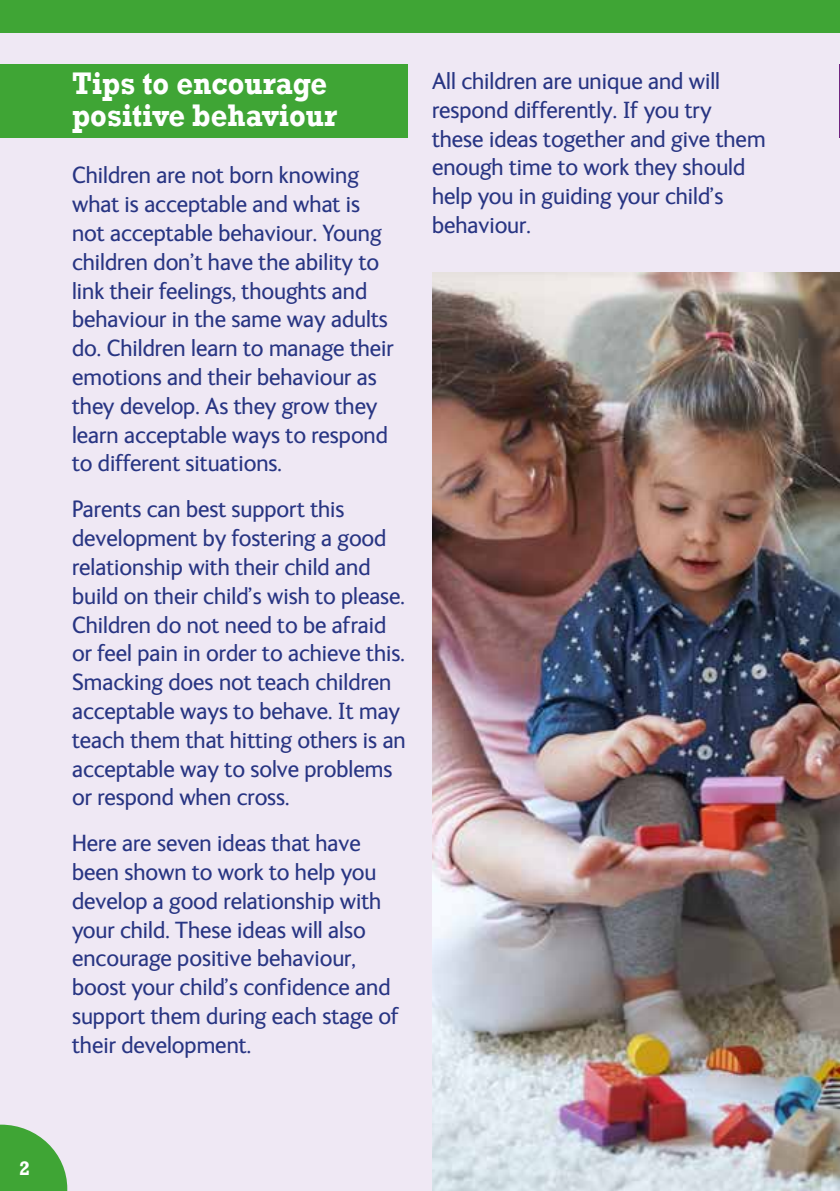
<style>
.page{position:relative;width:840px;height:1191px;background:#fff}
.page>*{position:absolute;margin:0;border:0;box-sizing:border-box;transform-origin:0 0}
.t1{font:700 32px/32px "Rockwell";color:#fff;scale:.91 1}
.t2{font:24px/28.8px "FS Ingrid";color:#283583}
.t3{font:700 20px "Rockwell";color:#fff}
</style>
<div class="page">
<hr style="left:839px;top:0;width:1px;height:1191px;background:#d9f1f3">
<div style="left:0;top:0;width:839px;height:1191px;background:#efe8f4"></div>
<div style="left:0;top:0;width:839px;height:32px;background:#3fa535"></div>
<img style="left:432px;top:272px;width:407px;height:919px">
<div style="left:0;top:64px;width:408px;height:73px;background:#3fa535"></div>
<hr style="left:839px;top:64px;width:1px;height:73px;background:#732281">
<svg style="left:0;top:1124px;width:67px;height:67px"></svg>
<p class="t3" style="left:19px;top:1156px;width:13px">2</p>
<h1 class="t1" style="left:72px;top:67px;width:292px">Tips to encourage positive behaviour</h1>
<p class="t2" style="left:72px;top:161px;width:323px">Children are not born knowing what is acceptable and what is not acceptable behaviour. Young children don’t have the ability to link their feelings, thoughts and behaviour in the same way adults do. Children learn to manage their emotions and their behaviour as they develop. As they grow they learn acceptable ways to respond to different situations.</p>
<p class="t2" style="left:72px;top:495px;width:335px">Parents can best support this development by fostering a good relationship with their child and build on their child’s wish to please.<br>Children do not need to be afraid or feel pain in order to achieve this.<br>Smacking does not teach children acceptable ways to behave. It may teach them that hitting others is an acceptable way to solve problems or respond when cross.</p>
<p class="t2" style="left:72px;top:829px;width:328px">Here are seven ideas that have been shown to work to help you develop a good relationship with your child. These ideas will also encourage positive behaviour, boost your child’s confidence and support them during each stage of their development.</p>
<p class="t2" style="left:432px;top:67px;width:335px">All children are unique and will respond differently. If you try these ideas together and give them enough time to work they should help you in guiding your child’s behaviour.</p>
</div>
